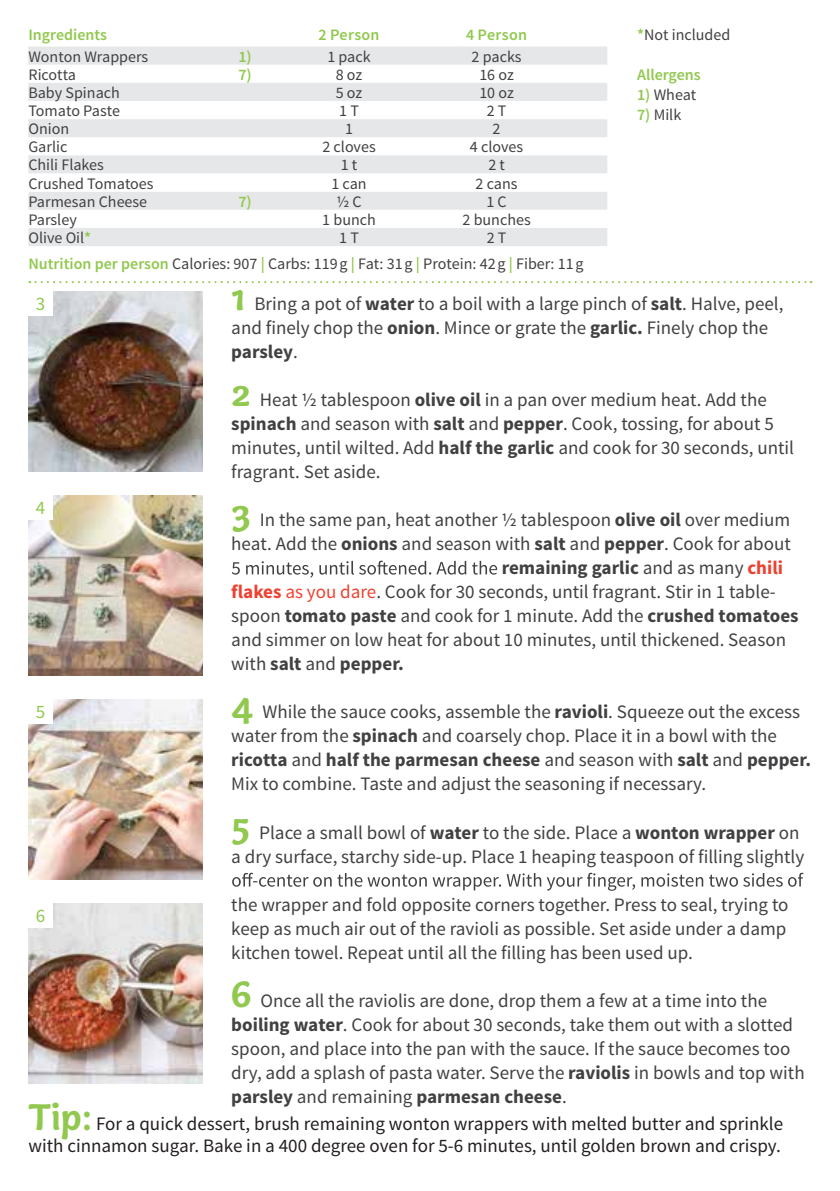
<style>
.page{position:relative;width:840px;height:1191px;background:#fff}
.page>*{position:absolute;margin:0;border:0;box-sizing:border-box;transform-origin:0 0}
.t1{font:19px/24px "Source Sans Pro";color:#414042}
.t2{font:19px/22.8px "Source Sans Pro";color:#231f20}
.t3{font:700 19px "Source Sans Pro";color:#414042}
.t4{font:19px "Source Sans Pro";color:#91c84e}
.t5{font:16px "Source Sans Pro";color:#414042}
.t6{font:600 16px "Source Sans Pro";color:#91c84e}
.s1{font-weight:600;color:#91c84e}
.s2{font-family:"Capucine Basic";font-weight:700;font-size:40px;color:#91c84e}
.s3{font-weight:700}
.s4{font-weight:400}
.s5{color:#ef4130}
.s6{font-weight:700;color:#ef4130}
.s7{font-family:"Capucine Basic";font-weight:700;font-size:38px;color:#91c84e}
.s8{font-weight:600;font-size:38px;color:#91c84e}
</style>
<div class="page">
<img style="left:28px;top:903px;width:175px;height:180px">
<img style="left:28px;top:699px;width:175px;height:180px">
<img style="left:28px;top:291px;width:175px;height:180px">
<img style="left:28px;top:495px;width:175px;height:180px">
<svg style="left:29px;top:281px;width:782px;height:2px"></svg>
<svg style="left:232px;top:560px;width:265px;height:17px"></svg>
<svg style="left:232px;top:872px;width:571px;height:18px"></svg>
<svg style="left:28px;top:46px;width:579px;height:200px;fill:#e6e7e8"></svg>
<svg style="left:28px;top:101px;width:579px;height:127px"></svg>
<div style="left:28px;top:291px;width:24px;height:24px;background:#fff"></div>
<div style="left:28px;top:495px;width:24px;height:24px;background:#fff"></div>
<div style="left:28px;top:699px;width:24px;height:24px;background:#fff"></div>
<div style="left:28px;top:903px;width:24px;height:24px;background:#fff"></div>
<p class="t6" style="left:28px;top:25px;width:80px">Ingredients</p>
<p class="t6" style="left:318px;top:25px;width:62px">2 Person</p>
<p class="t6" style="left:466px;top:25px;width:62px">4 Person</p>
<p class="t5" style="left:28px;top:46px;width:121px">Wonton Wrappers</p>
<p class="t6" style="left:238px;top:46px;width:15px">1)</p>
<p class="t5" style="left:327px;top:46px;width:45px">1 pack</p>
<p class="t5" style="left:471px;top:46px;width:51px">2 packs</p>
<p class="t5" style="left:28px;top:64px;width:49px">Ricotta</p>
<p class="t6" style="left:238px;top:64px;width:15px">7)</p>
<p class="t5" style="left:335px;top:64px;width:28px">8 oz</p>
<p class="t5" style="left:479px;top:64px;width:36px">16 oz</p>
<p class="t5" style="left:28px;top:83px;width:93px">Baby Spinach</p>
<p class="t5" style="left:335px;top:83px;width:28px">5 oz</p>
<p class="t5" style="left:479px;top:83px;width:36px">10 oz</p>
<p class="t5" style="left:28px;top:101px;width:93px">Tomato Paste</p>
<p class="t5" style="left:339px;top:101px;width:21px">1 T</p>
<p class="t5" style="left:486px;top:101px;width:21px">2 T</p>
<p class="t5" style="left:28px;top:119px;width:42px">Onion</p>
<p class="t5" style="left:345px;top:119px;width:9px">1</p>
<p class="t5" style="left:492px;top:119px;width:9px">2</p>
<p class="t5" style="left:28px;top:137px;width:40px">Garlic</p>
<p class="t5" style="left:322px;top:137px;width:55px">2 cloves</p>
<p class="t5" style="left:469px;top:137px;width:55px">4 cloves</p>
<p class="t5" style="left:28px;top:155px;width:77px">Chili Flakes</p>
<p class="t5" style="left:340px;top:155px;width:18px">1 t</p>
<p class="t5" style="left:488px;top:155px;width:18px">2 t</p>
<p class="t5" style="left:28px;top:173px;width:127px">Crushed Tomatoes</p>
<p class="t5" style="left:331px;top:173px;width:37px">1 can</p>
<p class="t5" style="left:475px;top:173px;width:43px">2 cans</p>
<p class="t5" style="left:28px;top:191px;width:120px">Parmesan Cheese</p>
<p class="t6" style="left:238px;top:191px;width:15px">7)</p>
<p class="t5" style="left:336px;top:191px;width:27px">½ C</p>
<p class="t5" style="left:486px;top:191px;width:22px">1 C</p>
<p class="t5" style="left:28px;top:210px;width:50px">Parsley</p>
<p class="t5" style="left:322px;top:210px;width:55px">1 bunch</p>
<p class="t5" style="left:462px;top:210px;width:70px">2 bunches</p>
<p class="t5" style="left:28px;top:228px;width:64px">Olive Oil<span class="s1">*</span></p>
<p class="t5" style="left:339px;top:228px;width:21px">1 T</p>
<p class="t5" style="left:486px;top:228px;width:21px">2 T</p>
<p class="t5" style="left:28px;top:253px;width:556px"><span class="s1">Nutrition per person</span> Calories: 907 <span class="s1">|</span> Carbs: 119g <span class="s1">|</span> Fat: 31g <span class="s1">|</span> Protein: 42g <span class="s1">|</span> Fiber: 11g</p>
<p class="t5" style="left:636px;top:25px;width:95px"><span class="s1">*</span>Not included</p>
<p class="t6" style="left:636px;top:65px;width:65px">Allergens</p>
<p class="t5" style="left:636px;top:85px;width:61px"><span class="s1">1)</span> Wheat</p>
<p class="t5" style="left:636px;top:105px;width:46px"><span class="s1">7)</span> Milk</p>
<p class="t1" style="left:231px;top:292px;width:553px"><span class="s2">1</span> Bring a pot of <span class="s3">water</span> to a boil with a large pinch of <span class="s3">salt</span>. Halve, peel, and finely chop the <span class="s3">onion</span>. Mince or grate the <span class="s3">garlic.</span> Finely chop the <span class="s3">parsley</span>.</p>
<p class="t1" style="left:231px;top:388px;width:564px"><span class="s2">2</span> Heat ½ tablespoon <span class="s3">olive oil</span> in a pan over medium heat. Add the <span class="s3">spinach</span> and season with <span class="s3">salt</span> and <span class="s3">pepper</span>. Cook, tossing, for about 5 minutes, until wilted. Add <span class="s3">half the garlic</span> and cook for 30 seconds, until fragrant. Set aside.</p>
<p class="t1" style="left:231px;top:508px;width:560px"><span class="s2">3</span> In the same pan, heat another ½ tablespoon <span class="s3">olive oil</span> over medium</p>
<p class="t1" style="left:231px;top:532px;width:561px">heat. Add the <span class="s3">onions</span> and season with <span class="s3">salt</span> and <span class="s3">pepper</span>. Cook for about</p>
<p class="t3" style="left:501px;top:556px;width:283px">remaining garlic <span class="s4">and as many</span> <span class="s5">chili</span></p>
<p class="t1" style="left:231px;top:580px;width:545px"><span class="s6">flakes</span> <span class="s5">as you dare</span>. Cook for 30 seconds, until fragrant. Stir in 1 table-</p>
<p class="t1" style="left:231px;top:604px;width:568px">spoon <span class="s3">tomato paste</span> and cook for 1 minute. Add the <span class="s3">crushed tomatoes</span></p>
<p class="t1" style="left:231px;top:628px;width:556px">and simmer on low heat for about 10 minutes, until thickened. Season</p>
<p class="t3" style="left:231px;top:652px;width:174px"><span class="s4">with</span> salt <span class="s4">and</span> pepper.</p>
<p class="t1" style="left:231px;top:700px;width:581px"><span class="s2">4</span> While the sauce cooks, assemble the <span class="s3">ravioli</span>. Squeeze out the excess water from the <span class="s3">spinach</span> and coarsely chop. Place it in a bowl with the <span class="s3">ricotta</span> and <span class="s3">half the parmesan cheese</span> and season with <span class="s3">salt</span> and <span class="s3">pepper.<br></span>Mix to combine. Taste and adjust the seasoning if necessary.</p>
<p class="t1" style="left:231px;top:820px;width:574px"><span class="s2">5</span> Place a small bowl of <span class="s3">water</span> to the side. Place a <span class="s3">wonton wrapper</span> on a dry surface, starchy side-up. Place 1 heaping teaspoon of filling slightly</p>
<p class="t1" style="left:231px;top:892px;width:558px;text-align:justify">the wrapper and fold opposite corners together. Press to seal, trying to keep as much air out of the ravioli as possible. Set aside under a damp kitchen towel. Repeat until all the filling has been used up.</p>
<p class="t1" style="left:231px;top:988px;width:574px"><span class="s2">6</span> Once all the raviolis are done, drop them a few at a time into the <span class="s3">boiling water</span>. Cook for about 30 seconds, take them out with a slotted spoon, and place into the pan with the sauce. If the sauce becomes too dry, add a splash of pasta water. Serve the <span class="s3">raviolis</span> in bowls and top with <span class="s3">parsley</span> and remaining <span class="s3">parmesan cheese</span>.</p>
<p class="t4" style="left:36px;top:292px;width:11px">3</p>
<p class="t4" style="left:36px;top:496px;width:11px">4</p>
<p class="t4" style="left:36px;top:700px;width:11px">5</p>
<p class="t4" style="left:36px;top:904px;width:11px">6</p>
<p class="t2" style="left:28px;top:1112px;width:756px"><span class="s7">Tip</span><span class="s8">:</span> For a quick dessert, brush remaining wonton wrappers with melted butter and sprinkle with cinnamon sugar. Bake in a 400 degree oven for 5-6 minutes, until golden brown and crispy.</p>
</div>
